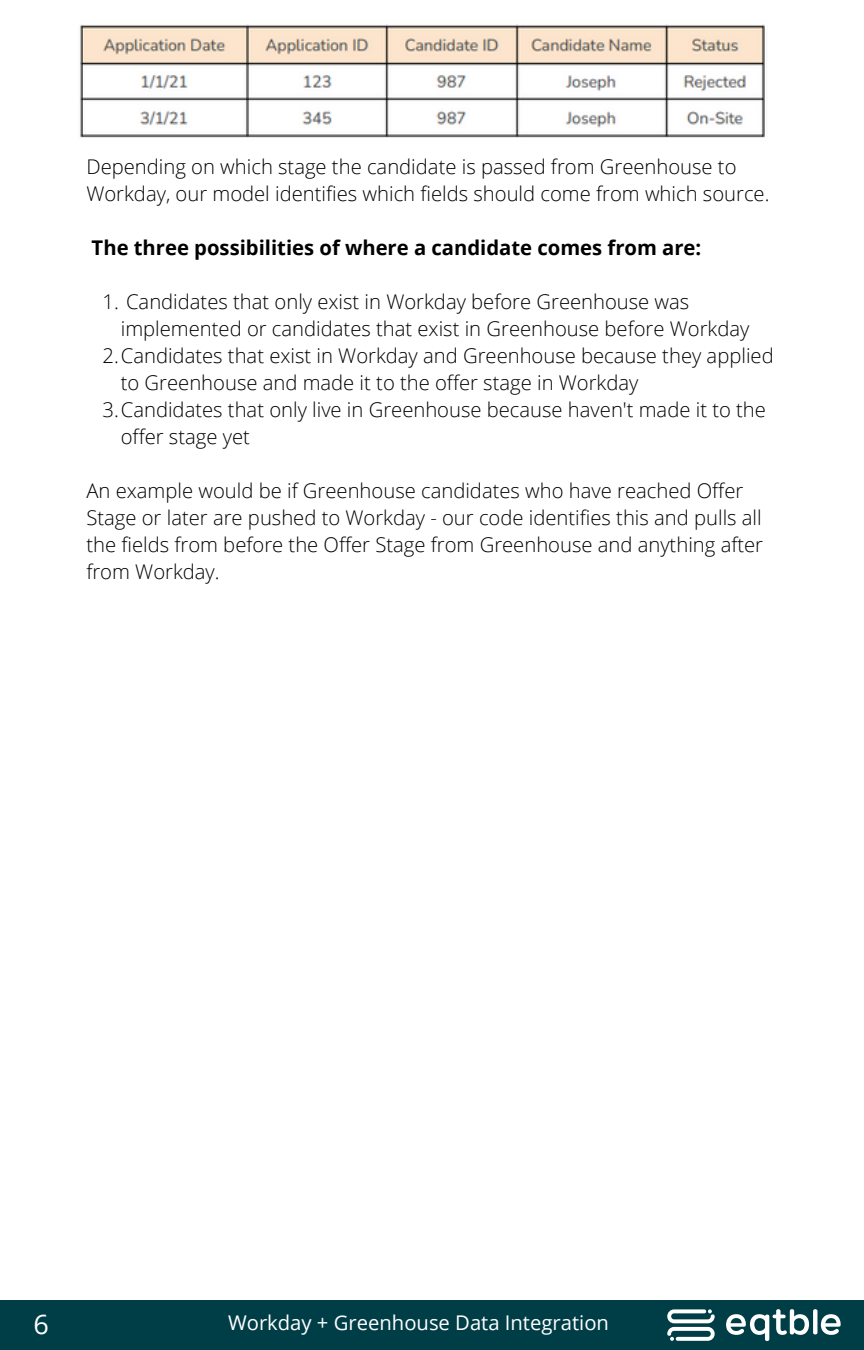
<style>
.page{position:relative;width:864px;height:1350px;background:#fff}
.page>*{position:absolute;margin:0;border:0;box-sizing:border-box;transform-origin:0 0}
.t1{font:27px "Open Sans";color:#fff}
.t2{font:300 20.25px/27px "Open Sans";color:#000}
.t3{font:700 20.25px "Open Sans";color:#000}
.t4{font:20.25px "Open Sans";color:#fff}
</style>
<div class="page">
<div style="left:0;top:1300px;width:864px;height:50px;background:#003e47"></div>
<svg style="left:726px;top:1309px;width:115px;height:32px"></svg>
<svg style="left:667px;top:1309px;width:48px;height:32px"></svg>
<img style="left:80px;top:24px;width:685px;height:114px">
<p class="t2" style="left:86px;top:152px;width:685px">Depending on which stage the candidate is passed from Greenhouse to<br>Workday, our model identifies which fields should come from which source.</p>
<p class="t3" style="left:92px;top:233px;width:611px">The three possibilities of where a candidate comes from are:</p>
<p class="t2" style="left:102px;top:287px;width:588px">1. Candidates that only exist in Workday before Greenhouse was</p>
<p class="t2" style="left:121px;top:314px;width:630px">implemented or candidates that exist in Greenhouse before Workday</p>
<p class="t2" style="left:102px;top:341px;width:673px">2.Candidates that exist in Workday and Greenhouse because they applied</p>
<p class="t2" style="left:121px;top:368px;width:519px">to Greenhouse and made it to the offer stage in Workday</p>
<p class="t2" style="left:102px;top:395px;width:665px">3.Candidates that only live in Greenhouse because haven't made it to the</p>
<p class="t2" style="left:121px;top:422px;width:131px">offer stage yet</p>
<p class="t2" style="left:86px;top:476px;width:678px">An example would be if Greenhouse candidates who have reached Offer Stage or later are pushed to Workday - our code identifies this and pulls all the fields from before the Offer Stage from Greenhouse and anything after from Workday.</p>
<h1 class="t1" style="left:34px;top:1305px;width:17px">6</h1>
<p class="t4" style="left:228px;top:1308px;width:382px">Workday + Greenhouse Data Integration</p>
</div>
